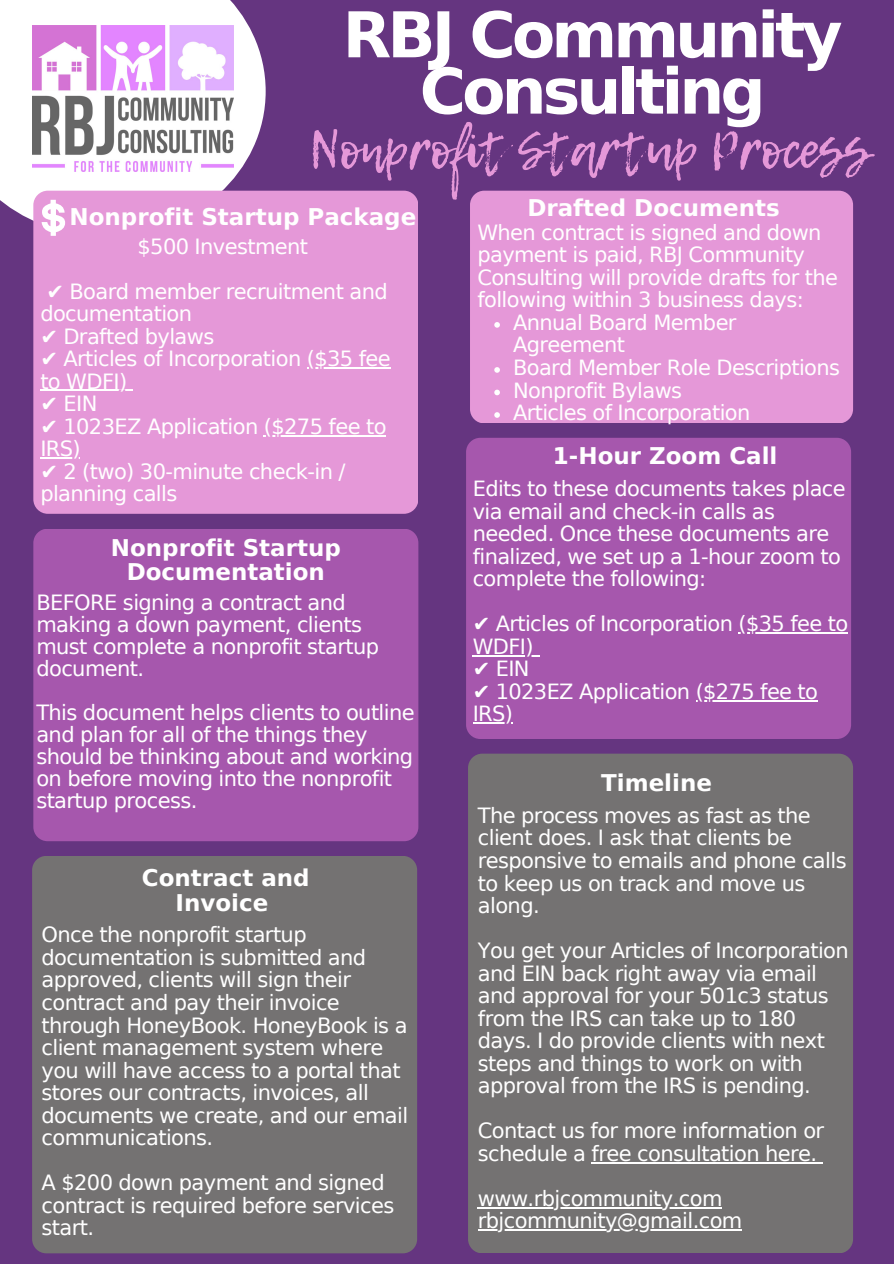
<style>
.page{position:relative;width:894px;height:1264px;background:#fff}
.page>*{position:absolute;margin:0;border:0;box-sizing:border-box;transform-origin:0 0}
.t1{font:700 63px/56.2px "DejaVu Sans";letter-spacing:-.06em;color:#fff;text-align:center}
.t2{font:51.45px "Lemon Tuesday";letter-spacing:-.02em;color:#e598d8}
.t3{font:700 22.95px/24.8px "DejaVu Sans";color:#fff;text-align:center}
.t4{font:21px/22.5px "DejaVu Sans";letter-spacing:-.03em;color:#fff}
</style>
<div class="page">
<div style="left:0;top:0;width:893px;height:1263px;background:#653580"></div>
<svg style="left:0;top:0;width:265px;height:221px;background:#ede7f0"></svg>
<div style="left:33px;top:191px;width:385px;height:323px;background:#e598d8;border-radius:14px"></div>
<div style="left:33px;top:528px;width:385px;height:313px;background:#a657ad;border-radius:14px"></div>
<div style="left:32px;top:855px;width:385px;height:398px;background:#747272;border-radius:14px"></div>
<div style="left:470px;top:191px;width:382px;height:232px;background:#e598d8;border-radius:14px"></div>
<div style="left:466px;top:438px;width:384px;height:300px;background:#a657ad;border-radius:14px"></div>
<div style="left:468px;top:753px;width:384px;height:500px;background:#747272;border-radius:14px"></div>
<img style="left:32px;top:26px;width:202px;height:145px">
<hr style="left:591px;top:1161px;width:225px;height:2px;background:#fff">
<hr style="left:477px;top:1206px;width:244px;height:2px;background:#fff">
<hr style="left:477px;top:1229px;width:264px;height:1px;background:#fff">
<hr style="left:307px;top:367px;width:83px;height:1px;background:#fff">
<hr style="left:40px;top:390px;width:87px;height:1px;background:#fff">
<hr style="left:264px;top:435px;width:122px;height:1px;background:#fff">
<hr style="left:40px;top:457px;width:40px;height:1px;background:#fff">
<svg style="left:494px;top:322px;width:6px;height:6px"></svg>
<svg style="left:494px;top:367px;width:6px;height:6px"></svg>
<svg style="left:494px;top:389px;width:6px;height:6px"></svg>
<svg style="left:494px;top:412px;width:6px;height:6px"></svg>
<svg style="left:42px;top:200px;width:23px;height:36px"></svg>
<hr style="left:738px;top:632px;width:109px;height:1px;background:#fff">
<hr style="left:472px;top:655px;width:61px;height:1px;background:#fff">
<hr style="left:695px;top:700px;width:122px;height:1px;background:#fff">
<hr style="left:472px;top:722px;width:40px;height:1px;background:#fff">
<p class="t1" style="left:342px;top:7px;width:501px">RBJ Community<br>Consulting</p>
<p class="t2" style="left:309px;top:111px;width:562px">Nonprofit Startup Process</p>
<p class="t3" style="left:527px;top:196px;width:254px">Drafted Documents</p>
<p class="t3" style="left:69px;top:205px;width:348px">Nonprofit Startup Package</p>
<p class="t4" style="left:137px;top:235px;width:172px">$500 Investment</p>
<p class="t4" style="left:40px;top:280px;width:349px">✔️ Board member recruitment and documentation</p>
<p class="t4" style="left:40px;top:325px;width:175px">✔️ Drafted bylaws</p>
<p class="t4" style="left:40px;top:348px;width:352px">✔️ Articles of Incorporation ($35 fee to WDFI)</p>
<p class="t4" style="left:40px;top:393px;width:59px">✔️ EIN</p>
<p class="t4" style="left:40px;top:415px;width:347px">✔️ 1023EZ Application ($275 fee to<br>IRS)</p>
<p class="t4" style="left:40px;top:460px;width:307px">✔️ 2 (two) 30-minute check-in / planning calls</p>
<p class="t4" style="left:477px;top:221px;width:362px">When contract is signed and down payment is paid, RBJ Community Consulting will provide drafts for the following within 3 business days:</p>
<p class="t4" style="left:513px;top:311px;width:225px">Annual Board Member<br>Agreement</p>
<p class="t4" style="left:513px;top:356px;width:328px">Board Member Role Descriptions</p>
<p class="t4" style="left:513px;top:379px;width:170px">Nonprofit Bylaws</p>
<p class="t4" style="left:513px;top:401px;width:239px">Articles of Incorporation</p>
<p class="t3" style="left:553px;top:443px;width:226px">1-Hour Zoom Call</p>
<p class="t4" style="left:472px;top:477px;width:374px">Edits to these documents takes place via email and check-in calls as needed. Once these documents are finalized, we set up a 1-hour zoom to complete the following:</p>
<p class="t4" style="left:472px;top:612px;width:377px">✔️ Articles of Incorporation ($35 fee to<br>WDFI)</p>
<p class="t4" style="left:472px;top:657px;width:58px">✔️ EIN</p>
<p class="t4" style="left:472px;top:680px;width:347px">✔️ 1023EZ Application ($275 fee to<br>IRS)</p>
<p class="t3" style="left:111px;top:535px;width:231px">Nonprofit Startup<br>Documentation</p>
<p class="t4" style="left:36px;top:591px;width:344px;line-height:22px">BEFORE signing a contract and making a down payment, clients must complete a nonprofit startup document.</p>
<p class="t4" style="left:36px;top:702px;width:380px;line-height:22px">This document helps clients to outline and plan for all of the things they should be thinking about and working on before moving into the nonprofit startup process.</p>
<p class="t3" style="left:601px;top:770px;width:112px">Timeline</p>
<p class="t4" style="left:477px;top:804px;width:370px">The process moves as fast as the client does. I ask that clients be responsive to emails and phone calls to keep us on track and move us along.</p>
<p class="t4" style="left:477px;top:939px;width:372px">You get your Articles of Incorporation and EIN back right away via email and approval for your 501c3 status from the IRS can take up to 180 days. I do provide clients with next steps and things to work on with approval from the IRS is pending.</p>
<p class="t4" style="left:477px;top:1119px;width:348px">Contact us for more information or schedule a free consultation here.</p>
<p class="t4" style="left:477px;top:1187px;width:246px">www.rbjcommunity.com</p>
<p class="t4" style="left:477px;top:1209px;width:266px">rbjcommunity@gmail.com</p>
<p class="t3" style="left:142px;top:866px;width:169px">Contract and<br>Invoice</p>
<p class="t4" style="left:42px;top:923px;width:368px">Once the nonprofit startup documentation is submitted and approved, clients will sign their contract and pay their invoice through HoneyBook. HoneyBook is a client management system where you will have access to a portal that stores our contracts, invoices, all documents we create, and our email communications.</p>
<p class="t4" style="left:42px;top:1171px;width:354px">A $200 down payment and signed contract is required before services start.</p>
</div>
